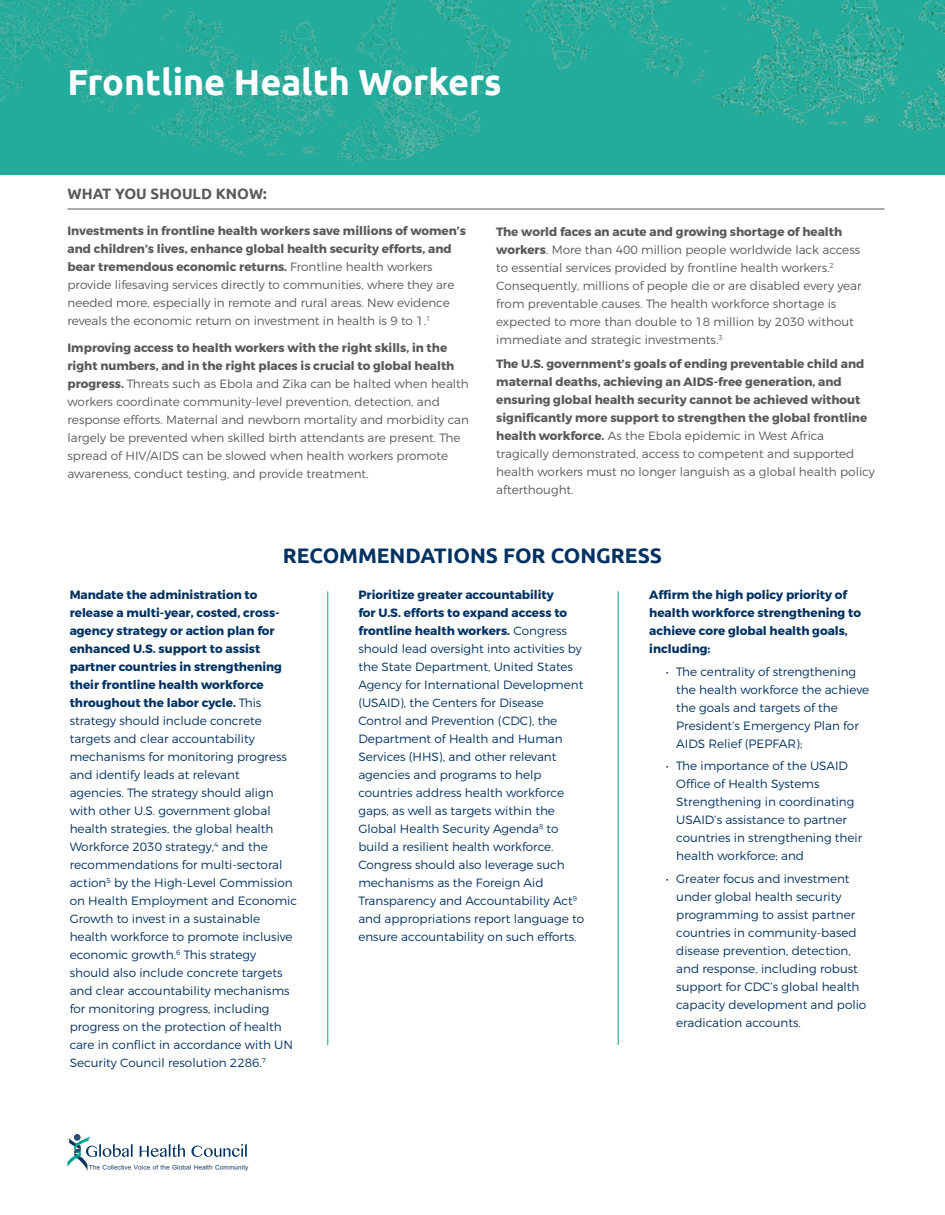
<style>
.page{position:relative;width:945px;height:1215px;background:#fff}
.page>*{position:absolute;margin:0;border:0;box-sizing:border-box;transform-origin:0 0}
.t1{font:700 36px "Ubuntu";color:#fff}
.t2{font:700 21px "Ubuntu";color:#003162}
.t3{font:700 15px "Ubuntu";color:#58595b}
.t4{font:300 12px/18px "Montserrat";color:#003162}
.t5{font:300 12px/18px "Montserrat";color:#58595b}
.t6{font:700 12px/18px "Montserrat";color:#58595b}
.t7{font:700 12px/18px "Montserrat";color:#003162}
.t8{font:7.2px "Simplified Arabic";letter-spacing:.015em;color:#1a3460}
.s1{font-weight:700}
.s2{font-weight:300}
</style>
<div class="page">
<img style="left:0;top:0;width:945px;height:175px">
<hr style="left:68px;top:209px;width:817px;height:1px;background:#58595b">
<div style="left:74px;top:1134px;width:7px;height:7px;background:#2b4c79;border-radius:50%"></div>
<svg style="left:68px;top:1137px;width:65px;height:34px"></svg>
<svg style="left:140px;top:1144px;width:45px;height:13px"></svg>
<svg style="left:191px;top:1144px;width:56px;height:13px"></svg>
<hr style="left:328px;top:591px;width:1px;height:454px;background:#03a18f">
<hr style="left:618px;top:591px;width:1px;height:454px;background:#03a18f">
<p class="t1" style="left:68px;top:61px;width:436px">Frontline Health Workers</p>
<p class="t3" style="left:68px;top:185px;width:201px">WHAT YOU SHOULD KNOW:</p>
<p class="t5" style="left:68px;top:222px;width:400px"><span class="s1">Investments in frontline health workers save millions of women’s and children’s lives, enhance global health security efforts, and bear tremendous economic returns.</span> Frontline health workers provide lifesaving services directly to communities, where they are needed more, especially in remote and rural areas. New evidence reveals the economic return on investment in health is 9 to 1.<sup>1</sup></p>
<p class="t5" style="left:68px;top:339px;width:403px"><span class="s1">Improving access to health workers with the right skills, in the right numbers, and in the right places is crucial to global health progress.</span> Threats such as Ebola and Zika can be halted when health workers coordinate community-level prevention, detection, and response efforts. Maternal and newborn mortality and morbidity can largely be prevented when skilled birth attendants are present. The spread of HIV/AIDS can be slowed when health workers promote awareness, conduct testing, and provide treatment.</p>
<p class="t5" style="left:496px;top:222px;width:367px"><span class="s1">The world faces an acute and growing shortage of health workers</span>. More than 400 million people worldwide lack access to essential services provided by frontline health workers.<sup>2<br></sup>Consequently, millions of people die or are disabled every year from preventable causes. The health workforce shortage is expected to more than double to 18 million by 2030 without immediate and strategic investments.<sup>3</sup></p>
<p class="t6" style="left:496px;top:355px;width:380px">The U.S. government’s goals of ending preventable child and maternal deaths, achieving an AIDS-free generation, and ensuring global health security cannot be achieved without significantly more support to strengthen the global frontline health workforce. <span class="s2">As the Ebola epidemic in West Africa tragically demonstrated, access to competent and supported health workers must no longer languish as a global health policy afterthought.</span></p>
<p class="t2" style="left:283px;top:543px;width:381px">RECOMMENDATIONS FOR CONGRESS</p>
<p class="t4" style="left:70px;top:586px;width:229px"><span class="s1">Mandate the administration to release a multi-year, costed, cross&shy;agency strategy or action plan for enhanced U.S. support to assist partner countries in strengthening their frontline health workforce throughout the labor cycle.</span> This strategy should include concrete targets and clear accountability mechanisms for monitoring progress and identify leads at relevant<br>agencies. The strategy should align with other U.S. government global health strategies, the global health Workforce 2030 strategy,<sup>4</sup> and the recommendations for multi-sectoral action<sup>5</sup> by the High-Level Commission on Health Employment and Economic Growth to invest in a sustainable health workforce to promote inclusive economic growth.<sup>6</sup> This strategy should also include concrete targets and clear accountability mechanisms for monitoring progress, including progress on the protection of health care in conflict in accordance with UN Security Council resolution 2286.<sup>7</sup></p>
<p class="t4" style="left:358px;top:586px;width:227px"><span class="s1">Prioritize greater accountability<br>for U.S. efforts to expand access to frontline health workers.</span> Congress should lead oversight into activities by the State Department, United States Agency for International Development (USAID), the Centers for Disease Control and Prevention (CDC), the Department of Health and Human Services (HHS), and other relevant agencies and programs to help countries address health workforce gaps, as well as targets within the Global Health Security Agenda<sup>8</sup> to build a resilient health workforce.<br>Congress should also leverage such mechanisms as the Foreign Aid Transparency and Accountability Act<sup>9 </sup>and appropriations report language to ensure accountability on such efforts.</p>
<p class="t7" style="left:649px;top:586px;width:213px">Affirm the high policy priority of health workforce strengthening to achieve core global health goals, including:</p>
<p class="t4" style="left:676px;top:662px;width:194px;text-indent:-10px">• The centrality of strengthening the health workforce the achieve the goals and targets of the<br>President’s Emergency Plan for<br>AIDS Relief (PEPFAR);</p>
<p class="t4" style="left:676px;top:757px;width:188px;text-indent:-10px">• The importance of the USAID<br>Office of Health Systems<br>Strengthening in coordinating<br>USAID’s assistance to partner countries in strengthening their health workforce; and</p>
<p class="t4" style="left:676px;top:869px;width:192px;text-indent:-10px">• Greater focus and investment under global health security programming to assist partner countries in community-based disease prevention, detection, and response, including robust support for CDC’s global health capacity development and polio eradication accounts.</p>
<p class="t8" style="left:89px;top:1161px;width:161px">The Collective Voice of the Global Health Community</p>
</div>
